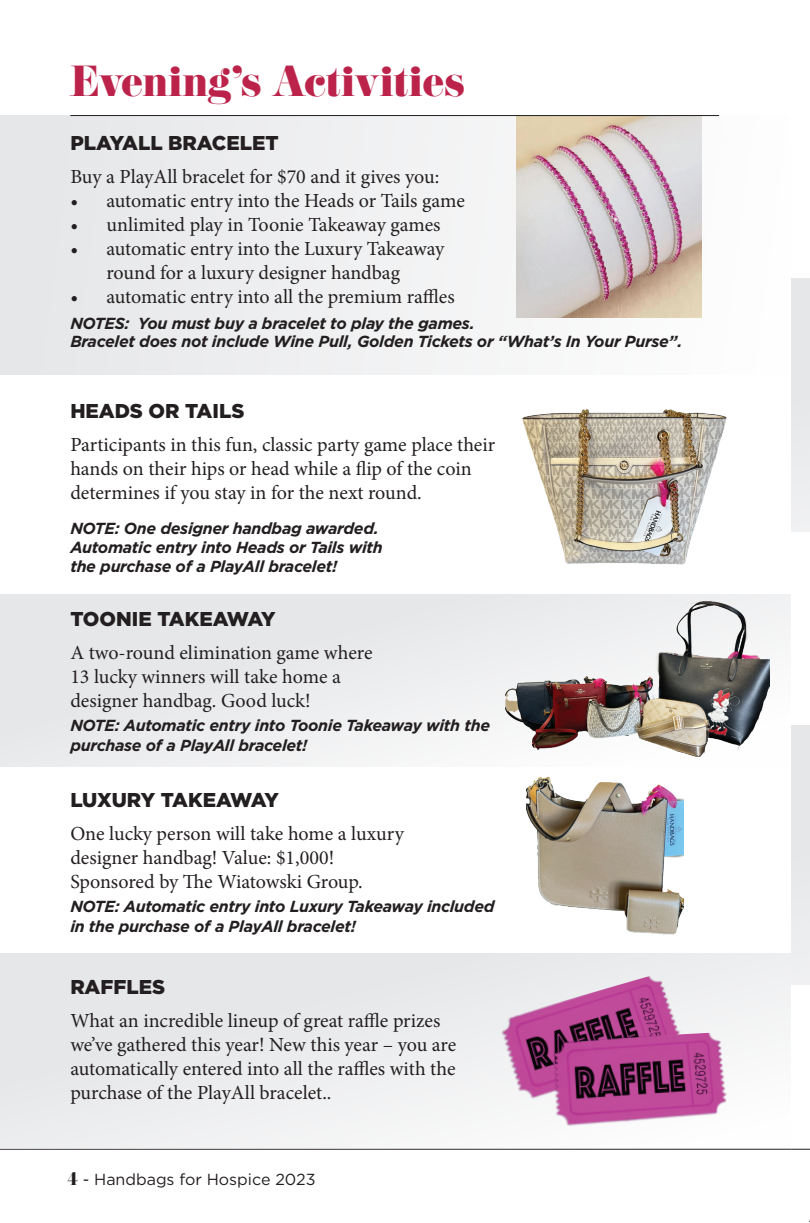
<style>
.page{position:relative;width:810px;height:1223px;background:#fff}
.page>*{position:absolute;margin:0;border:0;box-sizing:border-box;transform-origin:0 0}
.t1{font:38px "Eloquent JF Pro";color:#bc234a}
.t2{font:20px/24px "Minion Pro";color:#231f20}
.t3{font:900 20px "Gotham";color:#231f20}
.t4{font:italic 700 16px/19.2px "Gotham";letter-spacing:-.02em;color:#231f20}
.t5{font:16px "Gotham";color:#231f20}
.s1{font-family:"Eloquent JF Pro"}
</style>
<div class="page">
<hr style="left:0;top:1148px;width:790px;height:1px;background:#231f20">
<svg style="left:790px;top:1148px;width:18px;height:1px"></svg>
<div style="left:0;top:115px;width:790px;height:259px;background:linear-gradient(to right,#e5e6e8,#fdfdfc)"></div>
<img style="left:516px;top:116px;width:185px;height:201px">
<div style="left:790px;top:725px;width:18px;height:259px;background:#e6e7e9"></div>
<div style="left:0;top:594px;width:790px;height:173px;background:#e6e7e9"></div>
<div style="left:0;top:953px;width:790px;height:195px;background:#e6e7e9"></div>
<div style="left:790px;top:278px;width:18px;height:253px;background:#e6e7e9"></div>
<hr style="left:70px;top:115px;width:648px;height:1px;background:#231f20">
<img style="left:492px;top:976px;width:205px;height:133px">
<img style="left:545px;top:1031px;width:192px;height:102px">
<img style="left:503px;top:601px;width:265px;height:166px">
<img style="left:526px;top:776px;width:156px;height:159px">
<img style="left:522px;top:409px;width:205px;height:156px">
<h1 class="t1" style="left:70px;top:60px;width:395px">Evening’s Activities</h1>
<p class="t3" style="left:70px;top:129px;width:210px">PLAYALL BRACELET</p>
<p class="t2" style="left:70px;top:164px;width:370px">Buy a PlayAll bracelet for $70 and it gives you:</p>
<p class="t2" style="left:70px;top:188px;width:396px">• automatic entry into the Heads or Tails game</p>
<p class="t2" style="left:70px;top:212px;width:371px">• unlimited play in Toonie Takeaway games</p>
<p class="t2" style="left:70px;top:236px;width:375px;text-align:center">• automatic entry into the Luxury Takeaway round for a luxury designer handbag</p>
<p class="t2" style="left:70px;top:284px;width:385px">• automatic entry into all the premium raffles</p>
<p class="t4" style="left:70px;top:314px;width:613px;line-height:18px">NOTES: You must buy a bracelet to play the games.<br>Bracelet does not include Wine Pull, Golden Tickets or “What’s In Your Purse”.</p>
<p class="t3" style="left:70px;top:397px;width:175px">HEADS OR TAILS</p>
<p class="t2" style="left:70px;top:432px;width:426px">Participants in this fun, classic party game place their hands on their hips or head while a flip of the coin determines if you stay in for the next round.</p>
<p class="t4" style="left:70px;top:518px;width:314px">NOTE: One designer handbag awarded.<br>Automatic entry into Heads or Tails with the purchase of a PlayAll bracelet!</p>
<p class="t3" style="left:70px;top:605px;width:206px">TOONIE TAKEAWAY</p>
<p class="t2" style="left:70px;top:641px;width:303px">A two-round elimination game where<br>13 lucky winners will take home a designer handbag. Good luck!</p>
<p class="t4" style="left:70px;top:716px;width:421px">NOTE: Automatic entry into Toonie Takeaway with the purchase of a PlayAll bracelet!</p>
<p class="t3" style="left:70px;top:786px;width:210px">LUXURY TAKEAWAY</p>
<p class="t2" style="left:70px;top:822px;width:335px">One lucky person will take home a luxury designer handbag! Value: $1,000!<br>Sponsored by The Wiatowski Group.</p>
<p class="t4" style="left:70px;top:897px;width:425px">NOTE: Automatic entry into Luxury Takeaway included in the purchase of a PlayAll bracelet!</p>
<p class="t3" style="left:70px;top:973px;width:96px">RAFFLES</p>
<p class="t2" style="left:70px;top:1008px;width:387px">What an incredible lineup of great raffle prizes we’ve gathered this year! New this year – you are automatically entered into all the raffles with the purchase of the PlayAll bracelet..</p>
<p class="t5" style="left:67px;top:1169px;width:249px"><span class="s1">4</span> - Handbags for Hospice 2023</p>
</div>
